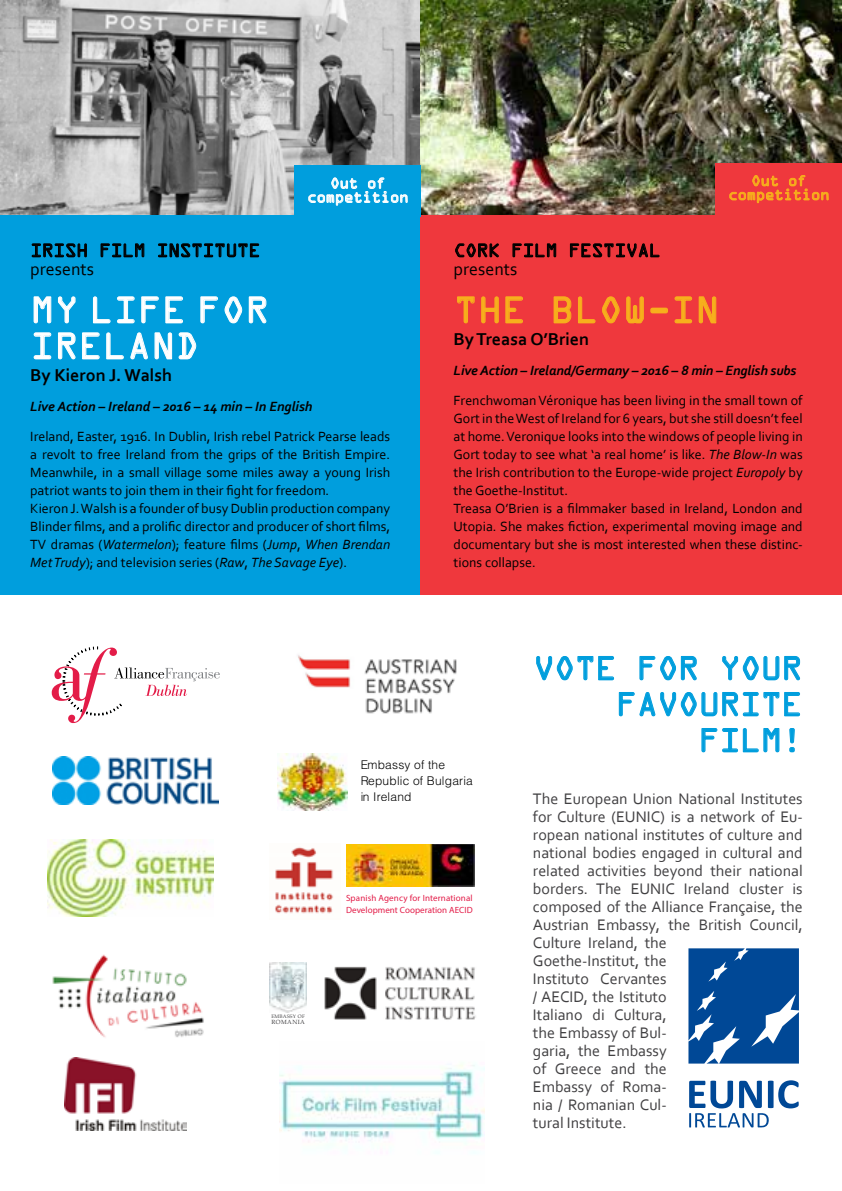
<style>
.page{position:relative;width:842px;height:1191px;background:#fff}
.page>*{position:absolute;margin:0;border:0;box-sizing:border-box;transform-origin:0 0}
.t1{font:40px/36px "OCRA Extended";color:#fff}
.t2{font:40px "OCRA Extended";color:#f7af1c}
.t3{font:36px/36px "OCRA Extended";letter-spacing:-.03em;color:#009edd;text-align:right}
.t4{font:20px "OCRA Extended";letter-spacing:-.03em;color:#000}
.t5{font:700 18px "Corbel";color:#000}
.t6{font:18px "Corbel";color:#000}
.t7{font:16px/18px "Corbel";color:#414042}
.t8{font:16px/14px "OCRA Extended";letter-spacing:-.03em;color:#fff;text-align:center}
.t9{font:16px/14px "OCRA Extended";letter-spacing:-.03em;color:#f7af1c;text-align:center}
.t10{font:14px/18px "Corbel";color:#000}
.t11{font:italic 700 14px "Corbel";letter-spacing:-.01em;color:#000}
.t12{font:300 12px/16px "Helvetica LT Std";letter-spacing:.015em;color:#000}
.t13{font:9px/12px "Myriad Pro";letter-spacing:.005em;color:#e31c48}
.t14{font:6px "Book Antiqua";letter-spacing:.08em;color:#414042}
.t15{font:5px "Book Antiqua";letter-spacing:.05em;color:#414042}
.s1{font-style:italic}
</style>
<div class="page">
<div style="left:0;top:0;width:427px;height:620px;background:#009edd"></div>
<div style="left:421px;top:0;width:421px;height:620px;background:#ef383d"></div>
<img style="left:0;top:0;width:421px;height:214px">
<img style="left:421px;top:0;width:421px;height:214px">
<div style="left:0;top:595px;width:842px;height:596px;background:#fff"></div>
<img style="left:298px;top:655px;width:159px;height:59px">
<img style="left:65px;top:1057px;width:122px;height:73px">
<img style="left:280px;top:1066px;width:204px;height:88px">
<svg style="left:536px;top:656px;width:78px;height:25px"></svg>
<svg style="left:639px;top:656px;width:58px;height:24px"></svg>
<svg style="left:722px;top:656px;width:78px;height:25px"></svg>
<svg style="left:618px;top:692px;width:182px;height:25px"></svg>
<svg style="left:701px;top:728px;width:79px;height:25px"></svg>
<svg style="left:789px;top:728px;width:6px;height:25px"></svg>
<img style="left:270px;top:962px;width:36px;height:50px">
<img style="left:308px;top:966px;width:177px;height:120px">
<img style="left:47px;top:839px;width:166px;height:77px">
<img style="left:52px;top:757px;width:167px;height:47px">
<svg style="left:52px;top:646px;width:168px;height:77px"></svg>
<img style="left:52px;top:954px;width:152px;height:84px">
<img style="left:346px;top:844px;width:128px;height:42px">
<img style="left:275px;top:847px;width:59px;height:67px">
<img style="left:277px;top:753px;width:70px;height:57px">
<div style="left:295px;top:165px;width:126px;height:52px;background:#009edd"></div>
<svg style="left:308px;top:177px;width:100px;height:29px"></svg>
<div style="left:716px;top:163px;width:126px;height:52px;background:#ef383d"></div>
<svg style="left:729px;top:175px;width:100px;height:29px"></svg>
<svg style="left:31px;top:243px;width:56px;height:15px"></svg>
<svg style="left:100px;top:243px;width:45px;height:15px"></svg>
<svg style="left:158px;top:243px;width:102px;height:15px"></svg>
<svg style="left:33px;top:296px;width:43px;height:28px"></svg>
<svg style="left:93px;top:296px;width:18px;height:28px"></svg>
<svg style="left:117px;top:296px;width:18px;height:28px"></svg>
<svg style="left:141px;top:296px;width:18px;height:28px"></svg>
<svg style="left:165px;top:296px;width:18px;height:28px"></svg>
<svg style="left:200px;top:296px;width:18px;height:28px"></svg>
<svg style="left:224px;top:296px;width:18px;height:28px"></svg>
<svg style="left:249px;top:296px;width:18px;height:28px"></svg>
<svg style="left:33px;top:332px;width:19px;height:28px"></svg>
<svg style="left:58px;top:332px;width:18px;height:28px"></svg>
<svg style="left:82px;top:332px;width:18px;height:28px"></svg>
<svg style="left:106px;top:332px;width:18px;height:28px"></svg>
<svg style="left:130px;top:332px;width:18px;height:28px"></svg>
<svg style="left:154px;top:332px;width:18px;height:28px"></svg>
<svg style="left:178px;top:332px;width:19px;height:28px"></svg>
<svg style="left:455px;top:243px;width:44px;height:15px"></svg>
<svg style="left:512px;top:243px;width:45px;height:15px"></svg>
<svg style="left:569px;top:243px;width:91px;height:15px"></svg>
<svg style="left:457px;top:296px;width:18px;height:28px"></svg>
<svg style="left:481px;top:296px;width:18px;height:28px"></svg>
<svg style="left:505px;top:296px;width:18px;height:28px"></svg>
<svg style="left:553px;top:296px;width:43px;height:28px"></svg>
<svg style="left:602px;top:296px;width:18px;height:28px"></svg>
<svg style="left:626px;top:296px;width:18px;height:28px"></svg>
<svg style="left:650px;top:307px;width:18px;height:7px"></svg>
<svg style="left:674px;top:296px;width:43px;height:28px"></svg>
<svg style="left:688px;top:948px;width:111px;height:115px;background:#2361a4"></svg>
<svg style="left:689px;top:1080px;width:110px;height:47px"></svg>
<p class="t8" style="left:307px;top:176px;width:103px">Out of competition</p>
<p class="t9" style="left:728px;top:173px;width:103px">Out of competition</p>
<h3 class="t4" style="left:30px;top:240px;width:232px">IRISH FILM INSTITUTE</h3>
<p class="t6" style="left:30px;top:258px;width:65px">presents</p>
<h1 class="t1" style="left:30px;top:291px;width:241px">MY LIFE FOR<br>IRELAND</h1>
<p class="t5" style="left:30px;top:364px;width:143px">By Kieron J. Walsh</p>
<p class="t11" style="left:30px;top:397px;width:284px">Live Action – Ireland – 2016 – 14 min – In English</p>
<p class="t10" style="left:30px;top:427px;width:362px">Ireland, Easter, 1916. In Dublin, Irish rebel Patrick Pearse leads a revolt to free Ireland from the grips of the British Empire.<br>Meanwhile, in a small village some miles away a young Irish patriot wants to join them in their fight for freedom.<br>Kieron J. Walsh is a founder of busy Dublin production company Blinder films, and a prolific director and producer of short films, TV dramas (<span class="s1">Watermelon</span>); feature films (<span class="s1">Jump</span>, <span class="s1">When Brendan Met Trudy</span>); and television series (<span class="s1">Raw</span>, <span class="s1">The Savage Eye</span>).</p>
<h3 class="t4" style="left:454px;top:240px;width:209px">CORK FILM FESTIVAL</h3>
<p class="t6" style="left:454px;top:258px;width:65px">presents</p>
<h1 class="t2" style="left:454px;top:288px;width:267px">THE BLOW-IN</h1>
<p class="t5" style="left:454px;top:328px;width:137px">By Treasa O’Brien</p>
<p class="t11" style="left:454px;top:361px;width:344px">Live Action – Ireland/Germany – 2016 – 8 min – English subs</p>
<p class="t10" style="left:454px;top:391px;width:351px">Frenchwoman Véronique has been living in the small town of Gort in the West of Ireland for 6 years, but she still doesn’t feel at home. Veronique looks into the windows of people living in Gort today to see what ‘a real home’ is like. <span class="s1">The Blow-In</span> was the Irish contribution to the Europe-wide project <span class="s1">Europoly</span> by the Goethe-Institut.<br>Treasa O’Brien is a filmmaker based in Ireland, London and Utopia. She makes fiction, experimental moving image and documentary but she is most interested when these distinc&shy;tions collapse.</p>
<h2 class="t3" style="left:533px;top:649px;width:271px">VOTE FOR YOUR<br>FAVOURITE<br>FILM!</h2>
<p class="t15" style="left:271px;top:1013px;width:35px">EMBASSY OF</p>
<p class="t14" style="left:271px;top:1018px;width:35px">ROMANIA</p>
<p class="t12" style="left:360px;top:756px;width:114px">Embassy of the<br>Republic of Bulgaria in Ireland</p>
<p class="t13" style="left:346px;top:892px;width:128px">Spanish Agency for International<br>Development Cooperation AECID</p>
<p class="t7" style="left:533px;top:789px;width:271px">The European Union National Institutes for Culture (EUNIC) is a network of Eu&shy;ropean national institutes of culture and national bodies engaged in cultural and related activities beyond their national borders. The EUNIC Ireland cluster is composed of the Alliance Française, the<br>Austrian Embassy, the British Council,<br>Culture Ireland, the<br>Goethe-Institut, the<br>Instituto Cervantes<br>/ AECID, the Istituto<br>Italiano di Cultura,<br>the Embassy of Bul-<br>garia, the Embassy<br>of Greece and the<br>Embassy of Roma-<br>nia / Romanian Cul-<br>tural Institute.</p>
</div>
